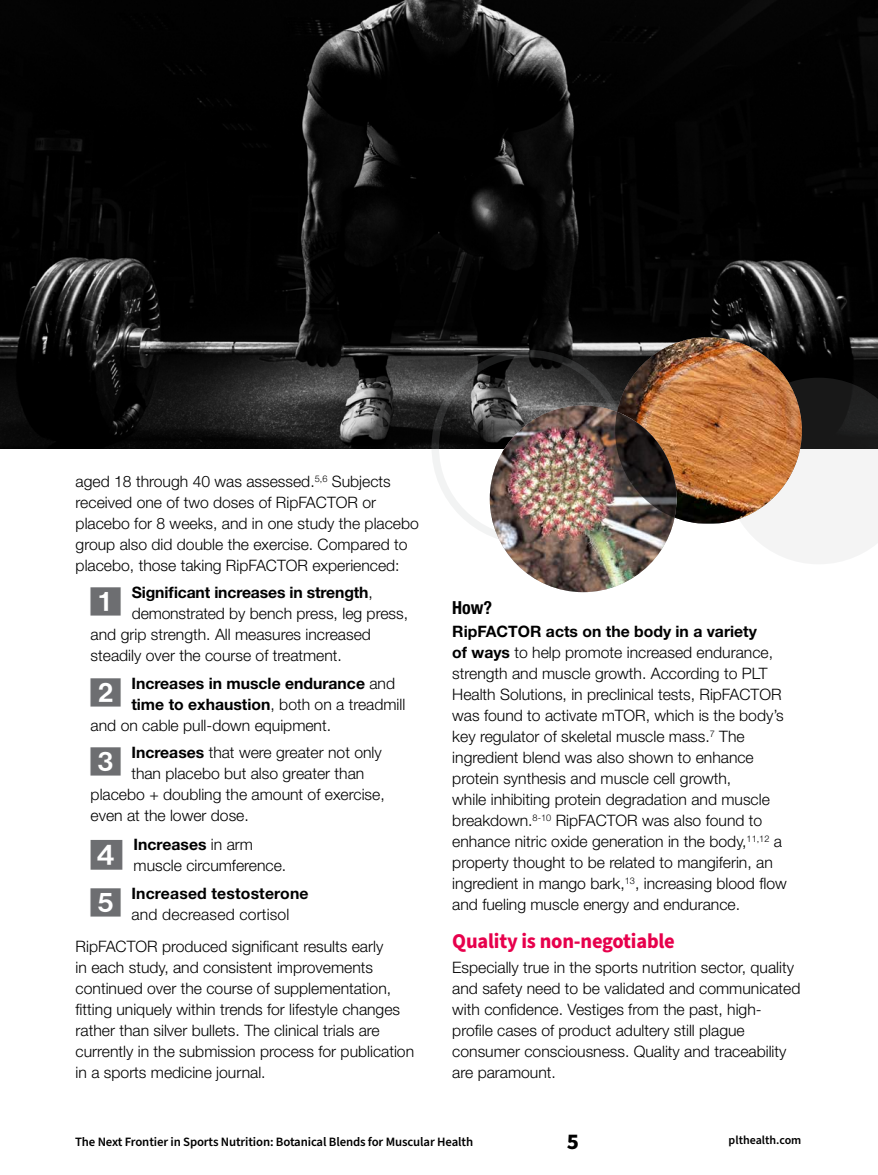
<style>
.page{position:relative;width:878px;height:1175px;background:#fff}
.page>*{position:absolute;margin:0;border:0;box-sizing:border-box;transform-origin:0 0}
.t1{font:700 22.5px "Source Sans Pro";color:#000}
.t2{font:700 21px "Source Sans Pro";letter-spacing:-.01em;color:#e7004c}
.t3{font:700 condensed 18px "Helvetica Neue LT Std";color:#000}
.t4{font:300 15.75px/21px "Helvetica Neue LT Std";color:#000}
.t5{font:700 15.75px "Helvetica Neue LT Std";color:#000}
.t6{font:600 12.75px "Source Sans Pro";letter-spacing:-.01em;color:#000}
.t7{font:600 12px "Source Sans Pro";color:#000}
.s1{font-weight:300}
.s2{font-weight:700}
</style>
<div class="page">
<img style="left:0;top:0;width:878px;height:448px">
<svg style="left:742px;top:378px;width:136px;height:186px"></svg>
<div style="left:431px;top:350px;width:194px;height:194px;border:8px solid #b1b4b6;border-radius:50%"></div>
<img style="left:615px;top:337px;width:186px;height:186px">
<img style="left:490px;top:405px;width:186px;height:187px;border-radius:93px">
<img style="left:615px;top:412px;width:61px;height:106px">
<p class="t4" style="left:76px;top:470px;width:345px">aged 18 through 40 was assessed.<sup>5,6</sup> Subjects received one of two doses of RipFACTOR or placebo for 8 weeks, and in one study the placebo group also did double the exercise. Compared to placebo, those taking RipFACTOR experienced:</p>
<p class="t5" style="left:132px;top:583px;width:242px">Significant increases in strength<span class="s1">,</span></p>
<p class="t4" style="left:132px;top:603px;width:278px">demonstrated by bench press, leg press,</p>
<p class="t4" style="left:91px;top:624px;width:282px">and grip strength. All measures increased</p>
<p class="t4" style="left:91px;top:645px;width:253px">steadily over the course of treatment.</p>
<p class="t5" style="left:131px;top:673px;width:265px">Increases in muscle endurance <span class="s1">and</span></p>
<p class="t4" style="left:131px;top:693px;width:275px"><span class="s2">time to exhaustion</span>, both on a treadmill</p>
<p class="t4" style="left:91px;top:714px;width:242px">and on cable pull-down equipment.</p>
<p class="t4" style="left:131px;top:742px;width:252px"><span class="s2">Increases</span> that were greater not only</p>
<p class="t4" style="left:131px;top:763px;width:234px">than placebo but also greater than</p>
<p class="t4" style="left:91px;top:784px;width:295px">placebo + doubling the amount of exercise,</p>
<p class="t4" style="left:91px;top:805px;width:160px">even at the lower dose.</p>
<p class="t4" style="left:134px;top:833px;width:154px"><span class="s2">Increases</span> in arm muscle circumference.</p>
<p class="t5" style="left:131px;top:883px;width:179px">Increased testosterone</p>
<p class="t4" style="left:76px;top:897px;width:309px;line-height:32.7px;text-indent:56px">and decreased cortisol<br>RipFACTOR produced significant results early</p>
<p class="t4" style="left:76px;top:957px;width:340px">in each study, and consistent improvements continued over the course of supplementation, fitting uniquely within trends for lifestyle changes rather than silver bullets. The clinical trials are currently in the submission process for publication in a sports medicine journal.</p>
<p class="t3" style="left:452px;top:597px;width:41px">How?</p>
<p class="t4" style="left:452px;top:620px;width:336px"><span class="s2">RipFACTOR acts on the body in a variety<br>of ways</span> to help promote increased endurance, strength and muscle growth. According to PLT Health Solutions, in preclinical tests, RipFACTOR was found to activate mTOR, which is the body’s key regulator of skeletal muscle mass.<sup>7</sup> The ingredient blend was also shown to enhance protein synthesis and muscle cell growth,<br>while inhibiting protein degradation and muscle breakdown.<sup>8-10</sup> RipFACTOR was also found to enhance nitric oxide generation in the body,<sup>11,12</sup> a property thought to be related to mangiferin, an ingredient in mango bark,<sup>13</sup>, increasing blood flow and fueling muscle energy and endurance.</p>
<h2 class="t2" style="left:452px;top:926px;width:224px">Quality is non-negotiable</h2>
<p class="t4" style="left:452px;top:956px;width:350px">Especially true in the sports nutrition sector, quality and safety need to be validated and communicated with confidence. Vestiges from the past, high&shy;profile cases of product adultery still plague consumer consciousness. Quality and traceability are paramount.</p>
<p class="t6" style="left:75px;top:1132px;width:399px">The Next Frontier in Sports Nutrition: Botanical Blends for Muscular Health</p>
<h1 class="t1" style="left:566px;top:1126px;width:14px">5</h1>
<p class="t7" style="left:728px;top:1131px;width:74px">plthealth.com</p>
</div>
